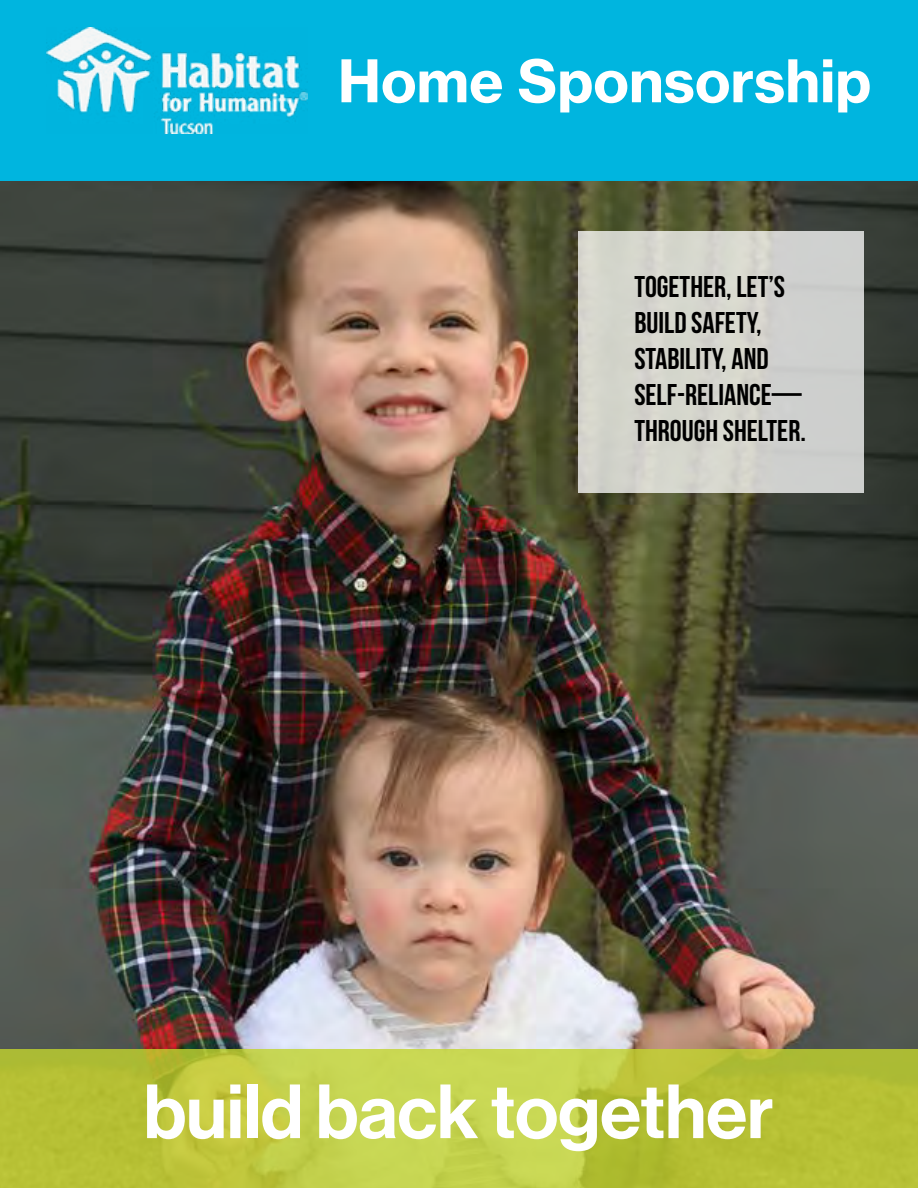
<style>
.page{position:relative;width:918px;height:1188px;background:#fff}
.page>*{position:absolute;margin:0;border:0;box-sizing:border-box;transform-origin:0 0}
.t1{font:75px "N Haas Grotesk DS Pro 65 Md";color:#fff}
.t2{font:57.75px "N Haas Grotesk TX Pro 75 Bd";color:#fff}
.t3{font:30px/36px "Bebas Neue";color:#000}
</style>
<div class="page">
<img style="left:0;top:181px;width:918px;height:869px">
<svg style="left:0;top:1050px;width:918px;height:138px;background:#bcc73f"></svg>
<div style="left:0;top:0;width:918px;height:181px;background:#00b5df"></div>
<img style="left:46px;top:28px;width:261px;height:105px">
<div style="left:579px;top:231px;width:285px;height:261px;background:#d2d3cd"></div>
<h2 class="t2" style="left:338px;top:45px;width:535px">Home Sponsorship</h2>
<p class="t3" style="left:634px;top:268px;width:173px">TOGETHER, LET’S<br>BUILD SAFETY,<br>STABILITY, AND<br>SELF-RELIANCE—<br>THROUGH SHELTER.</p>
<h1 class="t1" style="left:144px;top:1068px;width:631px">build back together</h1>
</div>
